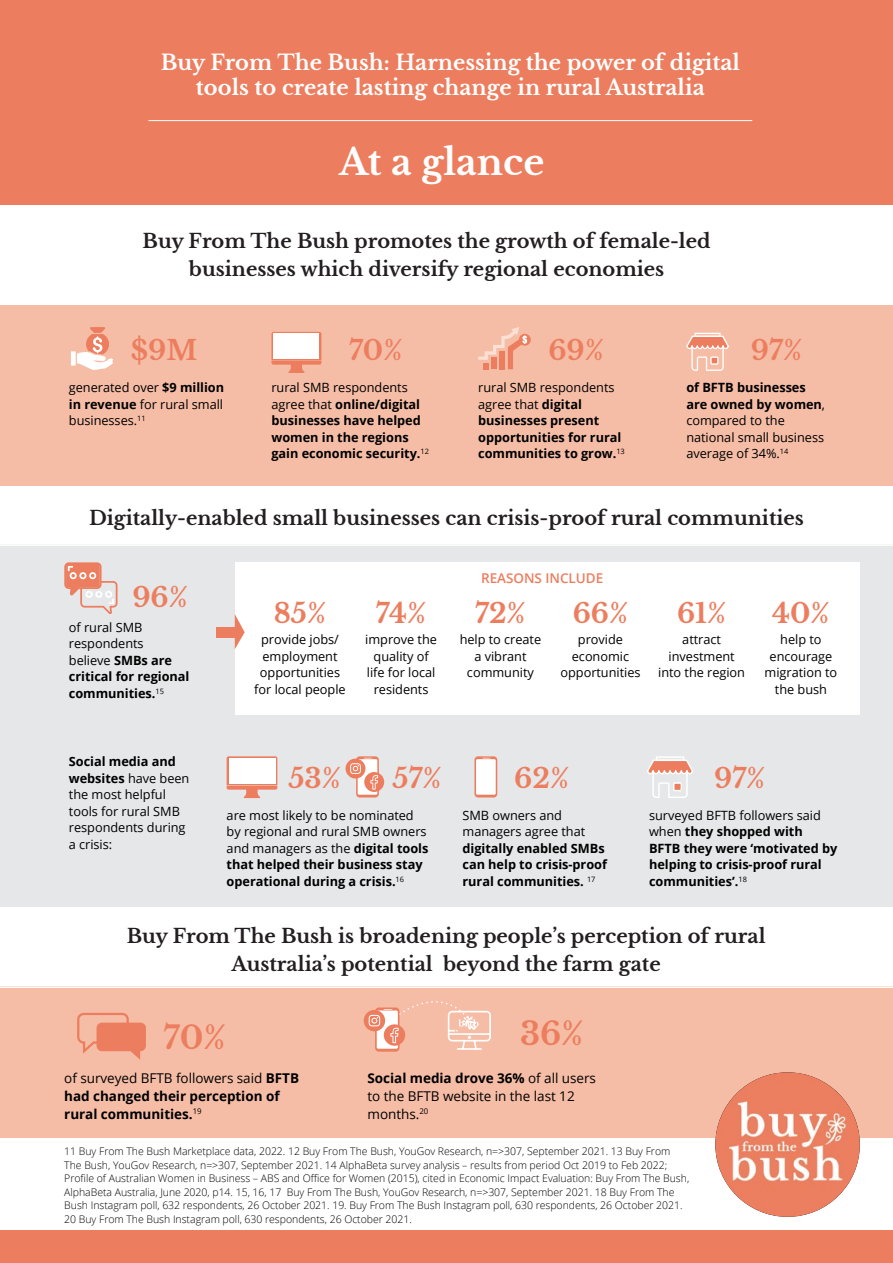
<style>
.page{position:relative;width:893px;height:1263px;background:#fff}
.page>*{position:absolute;margin:0;border:0;box-sizing:border-box;transform-origin:0 0}
.t1{font:700 36px "Libre Baskerville";color:#fff}
.t2{font:700 31.5px "Libre Baskerville";color:#ec7e5f}
.t3{font:700 27px "Libre Baskerville";color:#ec7e5f}
.t4{font:700 21px/25.2px "Libre Baskerville";color:#fff;text-align:center}
.t5{font:700 19.35px/28.2px "Libre Baskerville";color:#231e21;text-align:center}
.t6{font:700 13.5px/18px "Open Sans";letter-spacing:-.005em;color:#000}
.t7{font:13.5px/18px "Open Sans";letter-spacing:-.005em;color:#000}
.t8{font:600 13.5px "Open Sans";letter-spacing:-.005em;color:#ec7e5f}
.t9{font:12.75px/16.5px "Open Sans";letter-spacing:-.005em;color:#000;text-align:center}
.t10{font:700 12.75px/16.5px "Open Sans";letter-spacing:-.005em;color:#000}
.t11{font:300 10.5px/13.5px "Open Sans";letter-spacing:-.005em;color:#000}
.s1{font-weight:700}
.s2{font-weight:400}
</style>
<div class="page">
<div style="left:0;top:544px;width:893px;height:363px;background:#e6e7e8"></div>
<div style="left:236px;top:562px;width:624px;height:152px;background:#fff"></div>
<div style="left:0;top:1230px;width:893px;height:33px;background:#ec7e5f"></div>
<div style="left:0;top:305px;width:893px;height:181px;background:#f6bda6"></div>
<div style="left:0;top:986px;width:893px;height:152px;background:#f6bda6"></div>
<div style="left:0;top:0;width:893px;height:204px;background:#ec7e5f"></div>
<hr style="left:148px;top:120px;width:604px;height:1px;background:#fff">
<svg style="left:71px;top:327px;width:42px;height:43px"></svg>
<svg style="left:686px;top:336px;width:43px;height:35px"></svg>
<svg style="left:694px;top:333px;width:27px;height:4px"></svg>
<svg style="left:478px;top:327px;width:53px;height:42px"></svg>
<svg style="left:271px;top:332px;width:50px;height:41px"></svg>
<div style="left:274px;top:334px;width:45px;height:25px;background:#fff"></div>
<hr style="left:0;top:986px;width:893px;height:2px;background:#fff">
<hr style="left:0;top:544px;width:893px;height:2px;background:#fff">
<svg style="left:64px;top:562px;width:54px;height:52px"></svg>
<div style="left:216px;top:627px;width:20px;height:10px;background:#ec7e5f"></div>
<svg style="left:235px;top:614px;width:10px;height:35px"></svg>
<svg style="left:647px;top:756px;width:46px;height:42px"></svg>
<svg style="left:227px;top:756px;width:50px;height:42px"></svg>
<div style="left:229px;top:758px;width:46px;height:26px;background:#fff"></div>
<svg style="left:356px;top:756px;width:23px;height:41px"></svg>
<div style="left:358px;top:759px;width:19px;height:36px;background:#fff"></div>
<div style="left:346px;top:759px;width:19px;height:19px;background:#ec7e5f;border-radius:50%"></div>
<div style="left:364px;top:772px;width:20px;height:20px;background:#ec7e5f;border-radius:50%"></div>
<svg style="left:350px;top:758px;width:28px;height:31px"></svg>
<svg style="left:474px;top:756px;width:23px;height:41px"></svg>
<div style="left:476px;top:759px;width:20px;height:36px;background:#fff"></div>
<div style="left:375px;top:1007px;width:24px;height:45px;background:#ec7e5f;border-radius:4px"></div>
<div style="left:364px;top:1010px;width:21px;height:21px;background:#ec7e5f;border-radius:50%"></div>
<svg style="left:369px;top:1001px;width:122px;height:49px"></svg>
<svg style="left:77px;top:1012px;width:69px;height:48px"></svg>
<img style="left:715px;top:1072px;width:145px;height:145px;border-radius:72px">
<h3 class="t4" style="left:161px;top:50px;width:581px">Buy From The Bush: Harnessing the power of digital tools to create lasting change in rural Australia</h3>
<h1 class="t1" style="left:339px;top:141px;width:207px">At a glance</h1>
<h3 class="t5" style="left:143px;top:227px;width:570px">Buy From The Bush promotes the growth of female-led businesses which diversify regional economies</h3>
<h3 class="t3" style="left:131px;top:334px;width:68px">$9M</h3>
<h3 class="t3" style="left:349px;top:334px;width:55px">70%</h3>
<h3 class="t3" style="left:548px;top:334px;width:57px">69%</h3>
<h3 class="t3" style="left:751px;top:334px;width:53px">97%</h3>
<p class="t9" style="left:69px;top:379px;width:157px;text-align:justify">generated over <span class="s1">$9 million in revenue</span> for rural small businesses.<sup>11</sup></p>
<p class="t10" style="left:271px;top:379px;width:159px"><span class="s2">rural SMB respondents agree that</span> online/digital businesses have helped women in the regions gain economic security.<sup>12</sup></p>
<p class="t10" style="left:478px;top:379px;width:148px"><span class="s2">rural SMB respondents agree that</span> digital businesses present opportunities for rural communities to grow.<sup>13</sup></p>
<p class="t9" style="left:686px;top:379px;width:140px;text-align:left"><span class="s1">of BFTB businesses are owned by women</span>, compared to the national small business average of 34%.<sup>14</sup></p>
<h3 class="t5" style="left:89px;top:504px;width:716px">Digitally-enabled small businesses can crisis-proof rural communities</h3>
<h3 class="t3" style="left:132px;top:580px;width:57px">96%</h3>
<p class="t10" style="left:69px;top:619px;width:122px"><span class="s2">of rural SMB respondents<br>believe</span> SMBs are critical for regional communities.<sup>15</sup></p>
<p class="t8" style="left:481px;top:569px;width:124px">REASONS INCLUDE</p>
<h3 class="t3" style="left:274px;top:597px;width:54px">85%</h3>
<h3 class="t3" style="left:376px;top:597px;width:52px">74%</h3>
<h3 class="t3" style="left:475px;top:597px;width:52px">72%</h3>
<h3 class="t3" style="left:573px;top:597px;width:57px">66%</h3>
<h3 class="t3" style="left:677px;top:597px;width:51px">61%</h3>
<h3 class="t3" style="left:772px;top:597px;width:59px">40%</h3>
<p class="t9" style="left:254px;top:631px;width:93px">provide jobs/ employment opportunities for local people</p>
<p class="t9" style="left:365px;top:631px;width:73px">improve the quality of life for local residents</p>
<p class="t9" style="left:658px;top:631px;width:88px">attract investment into the region</p>
<p class="t9" style="left:460px;top:631px;width:83px">help to create a vibrant community</p>
<p class="t9" style="left:765px;top:631px;width:74px">help to encourage migration to the bush</p>
<p class="t9" style="left:560px;top:631px;width:82px">provide economic opportunities</p>
<p class="t9" style="left:69px;top:753px;width:122px;text-align:left"><span class="s1">Social media and websites</span> have been the most helpful tools for rural SMB respondents during a crisis:</p>
<h3 class="t3" style="left:514px;top:762px;width:56px">62%</h3>
<h3 class="t3" style="left:289px;top:762px;width:54px">53%</h3>
<h3 class="t3" style="left:393px;top:762px;width:51px">57%</h3>
<h3 class="t3" style="left:714px;top:762px;width:53px">97%</h3>
<p class="t10" style="left:649px;top:807px;width:190px"><span class="s2">surveyed BFTB followers said when</span> they shopped with<br>BFTB they were ‘motivated by helping to crisis-proof rural communities’.<sup>18</sup></p>
<p class="t9" style="left:227px;top:807px;width:203px;text-align:left">are most likely to be nominated by regional and rural SMB owners and managers as the <span class="s1">digital tools that helped their business stay operational during a crisis.</span><sup>16</sup></p>
<p class="t9" style="left:462px;top:807px;width:124px;text-align:left">SMB owners and managers agree that</p>
<p class="t10" style="left:462px;top:840px;width:146px">digitally enabled SMBs can help to crisis-proof rural communities. <sup>17</sup></p>
<h3 class="t5" style="left:127px;top:922px;width:640px">Buy From The Bush is broadening people’s perception of rural<br>Australia’s potential beyond the farm gate</h3>
<h2 class="t2" style="left:164px;top:1018px;width:64px">70%</h2>
<h2 class="t2" style="left:520px;top:1014px;width:65px">36%</h2>
<p class="t6" style="left:64px;top:1068px;width:236px"><span class="s2">of surveyed BFTB followers said</span> BFTB had changed their perception of rural communities.<sup>19</sup></p>
<p class="t7" style="left:368px;top:1068px;width:230px"><span class="s1">Social media drove 36%</span> of all users to the BFTB website in the last 12 months.<sup>20</sup></p>
<p class="t11" style="left:64px;top:1144px;width:626px">11 Buy From The Bush Marketplace data, 2022. 12 Buy From The Bush, YouGov Research, n=&gt;307, September 2021. 13 Buy From The Bush, YouGov Research, n=&gt;307, September 2021. 14 AlphaBeta survey analysis – results from period Oct 2019 to Feb 2022; Profile of Australian Women in Business – ABS and Office for Women (2015), cited in Economic Impact Evaluation: Buy From The Bush, AlphaBeta Australia, June 2020, p14. 15, 16, 17 Buy From The Bush, YouGov Research, n=&gt;307, September 2021. 18 Buy From The Bush Instagram poll, 632 respondents, 26 October 2021. 19. Buy From The Bush Instagram poll, 630 respondents, 26 October 2021.<br>20 Buy From The Bush Instagram poll, 630 respondents, 26 October 2021.</p>
</div>
